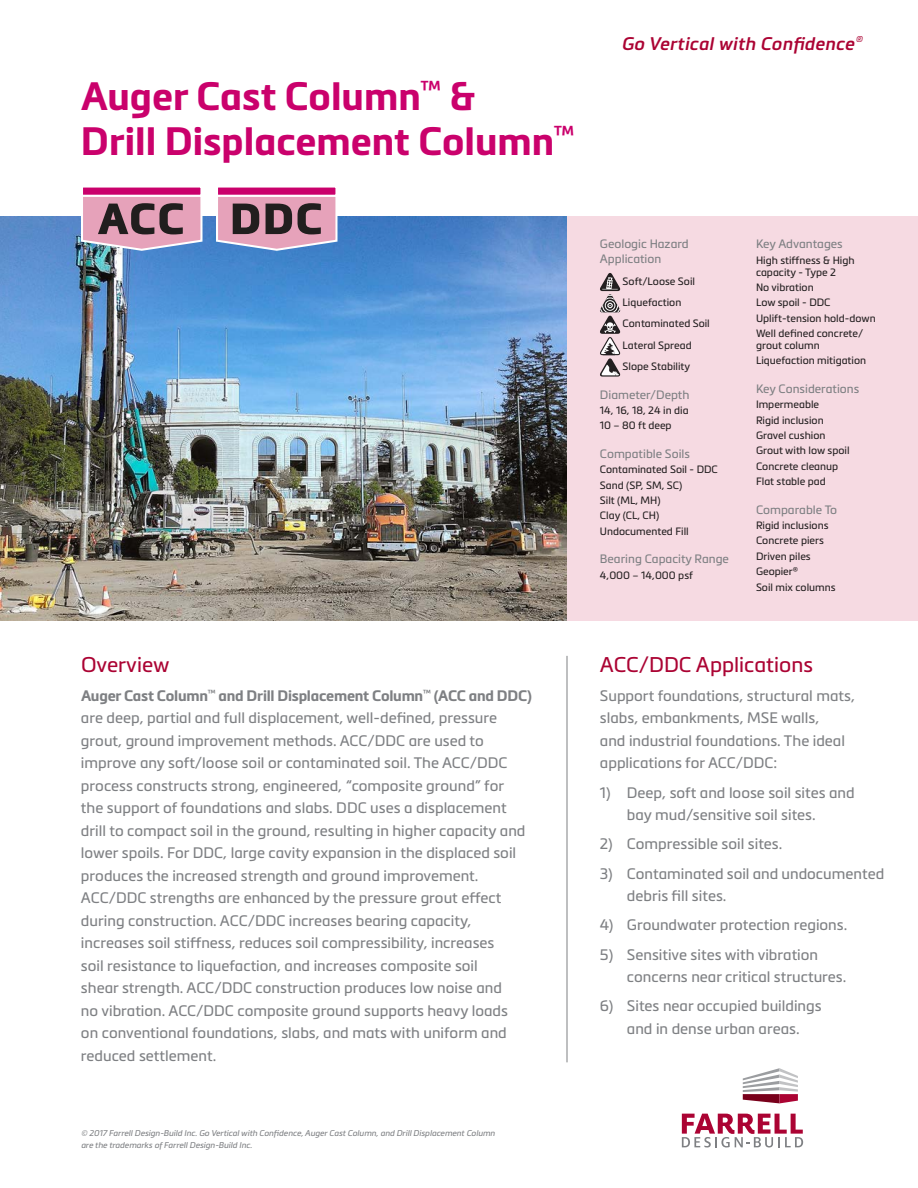
<style>
.page{position:relative;width:918px;height:1188px;background:#fff}
.page>*{position:absolute;margin:0;border:0;box-sizing:border-box;transform-origin:0 0}
.t1{font:700 39px/45px "Metronic Pro";color:#ca016c}
.t2{font:21px "Metronic Pro";color:#ab0333}
.t3{font:italic 600 18px "Metronic Pro";letter-spacing:.02em;color:#ab0333}
.t4{font:15px/22.5px "Metronic Pro";color:#7e8083}
.t5{font:12px/15px "Metronic Pro";color:#7e8083}
.t6{font:10.5px/15.3px "Metronic Pro";color:#231f20}
.t7{font:italic 8.25px/12px "Metronic Pro";color:#7e8083}
.s1{font-weight:700}
</style>
<div class="page">
<svg style="left:743px;top:1068px;width:55px;height:35px"></svg>
<svg style="left:682px;top:1114px;width:121px;height:33px"></svg>
<div style="left:567px;top:216px;width:351px;height:405px;background:#f6dae2"></div>
<svg style="left:600px;top:273px;width:20px;height:104px"></svg>
<img style="left:0;top:216px;width:567px;height:405px">
<hr style="left:567px;top:656px;width:1px;height:406px;background:#7e8083">
<svg style="left:81px;top:187px;width:121px;height:64px;background:#b8819d"></svg>
<svg style="left:216px;top:187px;width:121px;height:64px;background:#b07b99"></svg>
<h1 class="t1" style="left:81px;top:73px;width:495px">Auger Cast Column<sup>™</sup> &amp;<br>Drill Displacement Column<sup>™</sup></h1>
<p class="t3" style="left:621px;top:33px;width:242px">Go Vertical with Confidence<sup>®</sup></p>
<h2 class="t2" style="left:81px;top:649px;width:90px">Overview</h2>
<p class="t4" style="left:81px;top:684px;width:452px"><span class="s1">Auger Cast Column</span><sup>™</sup> <span class="s1">and Drill Displacement Column</span><sup>™</sup> <span class="s1">(ACC and DDC) </span>are deep, partial and full displacement, well-defined, pressure grout, ground improvement methods. ACC/DDC are used to improve any soft/loose soil or contaminated soil. The ACC/DDC process constructs strong, engineered, “composite ground” for<br>the support of foundations and slabs. DDC uses a displacement drill to compact soil in the ground, resulting in higher capacity and lower spoils. For DDC, large cavity expansion in the displaced soil produces the increased strength and ground improvement.<br>ACC/DDC strengths are enhanced by the pressure grout effect during construction. ACC/DDC increases bearing capacity, increases soil stiffness, reduces soil compressibility, increases<br>soil resistance to liquefaction, and increases composite soil<br>shear strength. ACC/DDC construction produces low noise and<br>no vibration. ACC/DDC composite ground supports heavy loads<br>on conventional foundations, slabs, and mats with uniform and reduced settlement.</p>
<p class="t7" style="left:81px;top:1126px;width:416px">© 2017 Farrell Design-Build Inc. Go Vertical with Confidence, Auger Cast Column, and Drill Displacement Column are the trademarks of Farrell Design-Build Inc.</p>
<p class="t5" style="left:600px;top:236px;width:90px">Geologic Hazard<br>Application</p>
<p class="t6" style="left:623px;top:270px;width:89px;line-height:21.3px">Soft/Loose Soil<br>Liquefaction<br>Contaminated Soil<br>Lateral Spread<br>Slope Stability</p>
<p class="t5" style="left:600px;top:386px;width:91px">Diameter/Depth</p>
<p class="t6" style="left:600px;top:402px;width:90px">14, 16, 18, 24 in dia<br>10 – 80 ft deep</p>
<p class="t5" style="left:600px;top:446px;width:92px">Compatible Soils</p>
<p class="t6" style="left:600px;top:461px;width:120px">Contaminated Soil - DDC<br>Sand (SP, SM, SC)<br>Silt (ML, MH)<br>Clay (CL, CH)<br>Undocumented Fill</p>
<p class="t5" style="left:600px;top:551px;width:131px">Bearing Capacity Range</p>
<p class="t6" style="left:600px;top:567px;width:95px">4,000 – 14,000 psf</p>
<p class="t5" style="left:756px;top:236px;width:88px">Key Advantages</p>
<p class="t6" style="left:756px;top:253px;width:100px;line-height:12px">High stiffness &amp; High capacity - Type 2</p>
<p class="t6" style="left:756px;top:279px;width:121px">No vibration<br>Low spoil - DDC<br>Uplift-tension hold-down<br>Well defined concrete/</p>
<p class="t6" style="left:756px;top:337px;width:112px">grout column<br>Liquefaction mitigation</p>
<p class="t5" style="left:756px;top:381px;width:105px">Key Considerations</p>
<p class="t6" style="left:756px;top:396px;width:95px">Impermeable<br>Rigid inclusion<br>Gravel cushion<br>Grout with low spoil<br>Concrete cleanup<br>Flat stable pad</p>
<p class="t5" style="left:756px;top:501px;width:83px">Comparable To</p>
<p class="t6" style="left:756px;top:517px;width:81px">Rigid inclusions<br>Concrete piers<br>Driven piles<br>Geopier®<br>Soil mix columns</p>
<h2 class="t2" style="left:600px;top:649px;width:215px">ACC/DDC Applications</h2>
<p class="t4" style="left:600px;top:684px;width:257px">Support foundations, structural mats, slabs, embankments, MSE walls,<br>and industrial foundations. The ideal applications for ACC/DDC:</p>
<p class="t4" style="left:627px;top:780px;width:229px;text-indent:-27px">1) Deep, soft and loose soil sites and bay mud/sensitive soil sites.</p>
<p class="t4" style="left:600px;top:832px;width:184px">2) Compressible soil sites.</p>
<p class="t4" style="left:627px;top:861px;width:259px;text-indent:-27px">3) Contaminated soil and undocumented debris fill sites.</p>
<p class="t4" style="left:600px;top:913px;width:249px">4) Groundwater protection regions.</p>
<p class="t4" style="left:627px;top:942px;width:221px;text-indent:-27px">5) Sensitive sites with vibration concerns near critical structures.</p>
<p class="t4" style="left:600px;top:994px;width:223px;text-align:center">6) Sites near occupied buildings and in dense urban areas.</p>
</div>
